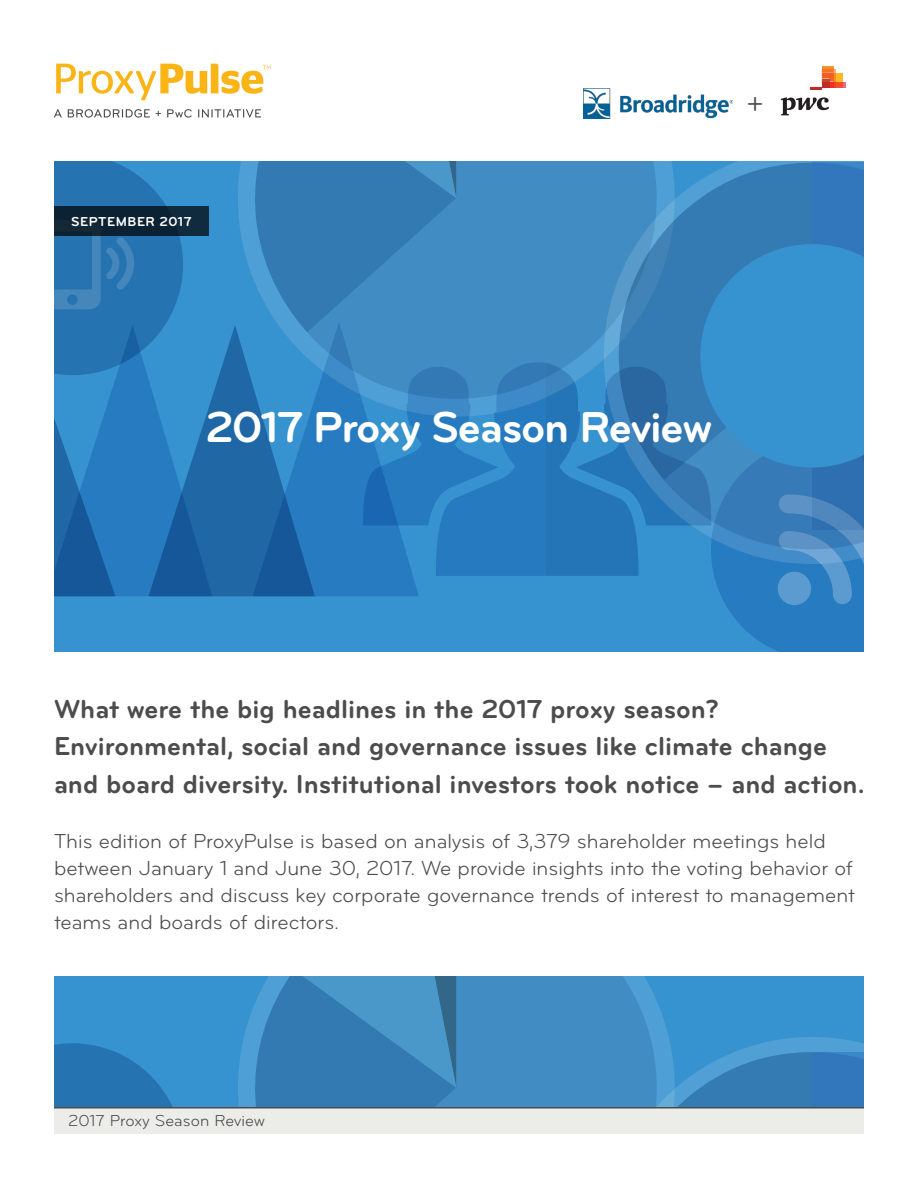
<style>
.page{position:relative;width:918px;height:1188px;background:#fff}
.page>*{position:absolute;margin:0;border:0;box-sizing:border-box;transform-origin:0 0}
.t1{font:700 45px "Bryant Pro";letter-spacing:-.03em;color:#fff}
.t2{font:31.2px "Bryant Pro Regular Alternate";color:#4d4c4c}
.t3{font:700 27px/37.5px "Bryant Pro";color:#4d4c4c}
.Body_Copy{font:21px/27px "Bryant Pro";color:#4d4c4c}
.t4{font:16.5px "Bryant Pro";letter-spacing:.005em;color:#4d4c4c}
.t5{font:700 13.5px "Bryant Pro";letter-spacing:.035em;color:#fff}
</style>
<div class="page">
<svg style="left:54px;top:162px;width:810px;height:490px;background:#3283c0"></svg>
<svg style="left:56px;top:64px;width:215px;height:36px"></svg>
<svg style="left:54px;top:109px;width:8px;height:9px"></svg>
<svg style="left:68px;top:109px;width:93px;height:9px"></svg>
<svg style="left:167px;top:109px;width:25px;height:9px"></svg>
<svg style="left:198px;top:109px;width:63px;height:9px"></svg>
<svg style="left:781px;top:97px;width:48px;height:18px"></svg>
<svg style="left:810px;top:67px;width:35px;height:23px"></svg>
<div style="left:54px;top:206px;width:155px;height:30px;background:#0b2234"></div>
<img style="left:584px;top:88px;width:148px;height:31px">
<svg style="left:54px;top:976px;width:810px;height:131px;background:#3a8ac3"></svg>
<div style="left:54px;top:1107px;width:810px;height:26px;background:#ecece9"></div>
<hr style="left:54px;top:1107px;width:810px;height:1px;background:#4d4c4c">
<p class="t5" style="left:71px;top:213px;width:122px">SEPTEMBER 2017</p>
<p class="t2" style="left:747px;top:85px;width:19px">+</p>
<p class="t1" style="left:205px;top:399px;width:509px">2017 Proxy Season Review</p>
<p class="t3" style="left:54px;top:690px;width:812px">What were the big headlines in the 2017 proxy season?<br>Environmental, social and governance issues like climate change and board diversity. Institutional investors took notice – and action.</p>
<p class="Body_Copy" style="left:54px;top:828px;width:803px">This edition of ProxyPulse is based on analysis of 3,379 shareholder meetings held between January 1 and June 30, 2017. We provide insights into the voting behavior of shareholders and discuss key corporate governance trends of interest to management teams and boards of directors.</p>
<p class="t4" style="left:68px;top:1111px;width:198px">2017 Proxy Season Review</p>
</div>
